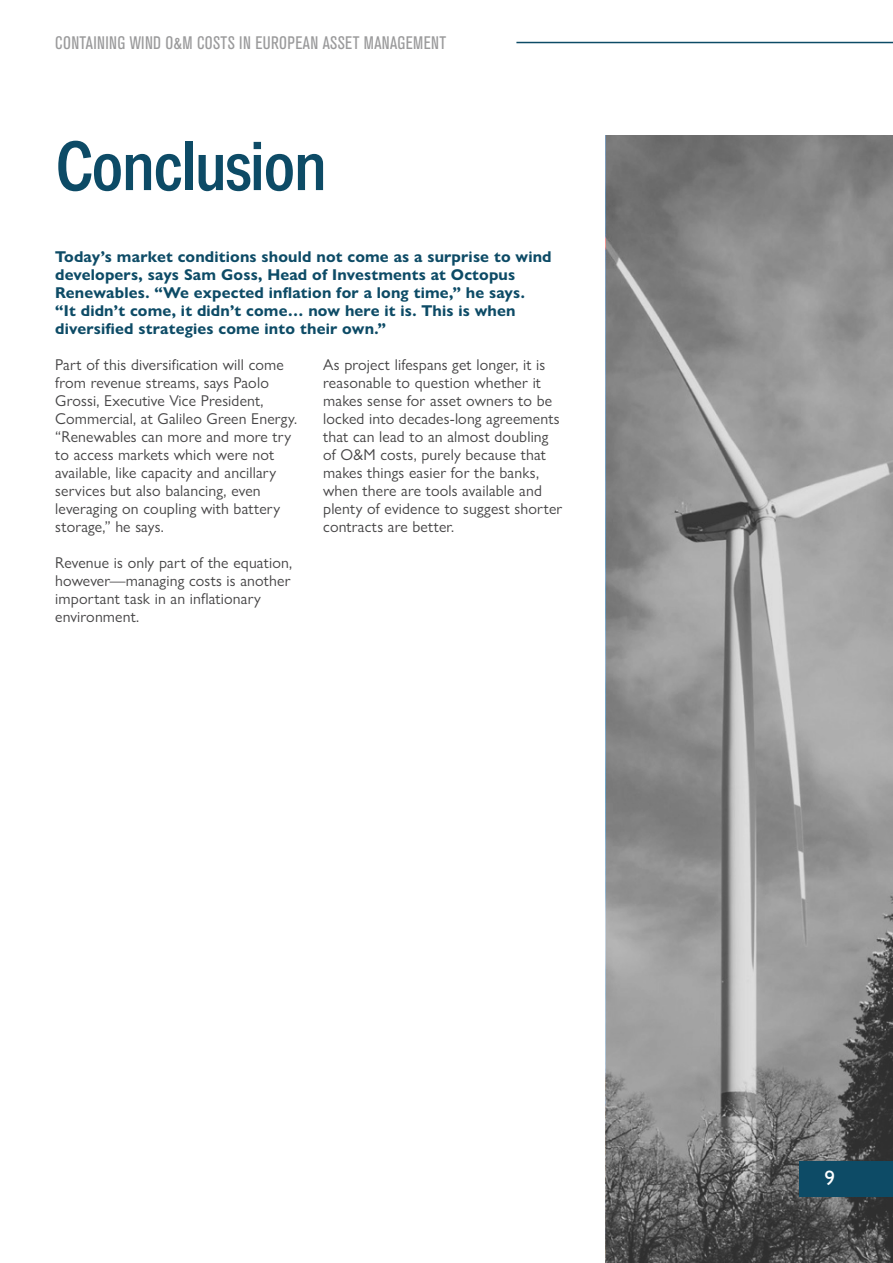
<style>
.page{position:relative;width:893px;height:1263px;background:#fff}
.page>*{position:absolute;margin:0;border:0;box-sizing:border-box;transform-origin:0 0}
.AWAW-Report-Headline{font:500 67.5px "Aktiv Grotesk Cd";letter-spacing:-.025em;color:#0d4b66}
.t1{font:500 21px "Gill Sans Nova";color:#fff}
.t2{font:condensed 18px "Akzidenz Grotesk BQ";letter-spacing:.02em;color:#9a9a9b}
.AWAW_-_Power_List{font:15.75px/18px "Gill Sans Nova";letter-spacing:.01em;color:#454445}
.Lead_In_-_Blue_Span{font:700 15.75px/18px "Gill Sans Nova";letter-spacing:.01em;color:#0d4b66}
</style>
<div class="page">
<svg style="left:606px;top:135px;width:287px;height:1128px;background:#8d8d8d"></svg>
<hr style="left:516px;top:42px;width:377px;height:1px;background:#0d4b66">
<div style="left:799px;top:1161px;width:94px;height:36px;background:#0d4b66"></div>
<p class="t2" style="left:55px;top:33px;width:392px">CONTAINING WIND O&amp;M COSTS IN EUROPEAN ASSET MANAGEMENT</p>
<p class="AWAW-Report-Headline" style="left:55px;top:125px;width:273px">Conclusion</p>
<p class="Lead_In_-_Blue_Span" style="left:55px;top:248px;width:498px">Today’s market conditions should not come as a surprise to wind developers, says Sam Goss, Head of Investments at Octopus Renewables. “We expected inflation for a long time,” he says.<br>“It didn’t come, it didn’t come… now here it is. This is when diversified strategies come into their own.”</p>
<p class="AWAW_-_Power_List" style="left:55px;top:356px;width:243px">Part of this diversification will come from revenue streams, says Paolo Grossi, Executive Vice President, Commercial, at Galileo Green Energy. “Renewables can more and more try to access markets which were not available, like capacity and ancillary services but also balancing, even leveraging on coupling with battery storage,” he says.</p>
<p class="AWAW_-_Power_List" style="left:55px;top:554px;width:238px">Revenue is only part of the equation, however—managing costs is another important task in an inflationary environment.</p>
<p class="AWAW_-_Power_List" style="left:323px;top:356px;width:241px">As project lifespans get longer, it is reasonable to question whether it makes sense for asset owners to be locked into decades-long agreements that can lead to an almost doubling of O&amp;M costs, purely because that makes things easier for the banks, when there are tools available and plenty of evidence to suggest shorter contracts are better.</p>
<h2 class="t1" style="left:825px;top:1165px;width:12px">9</h2>
</div>
